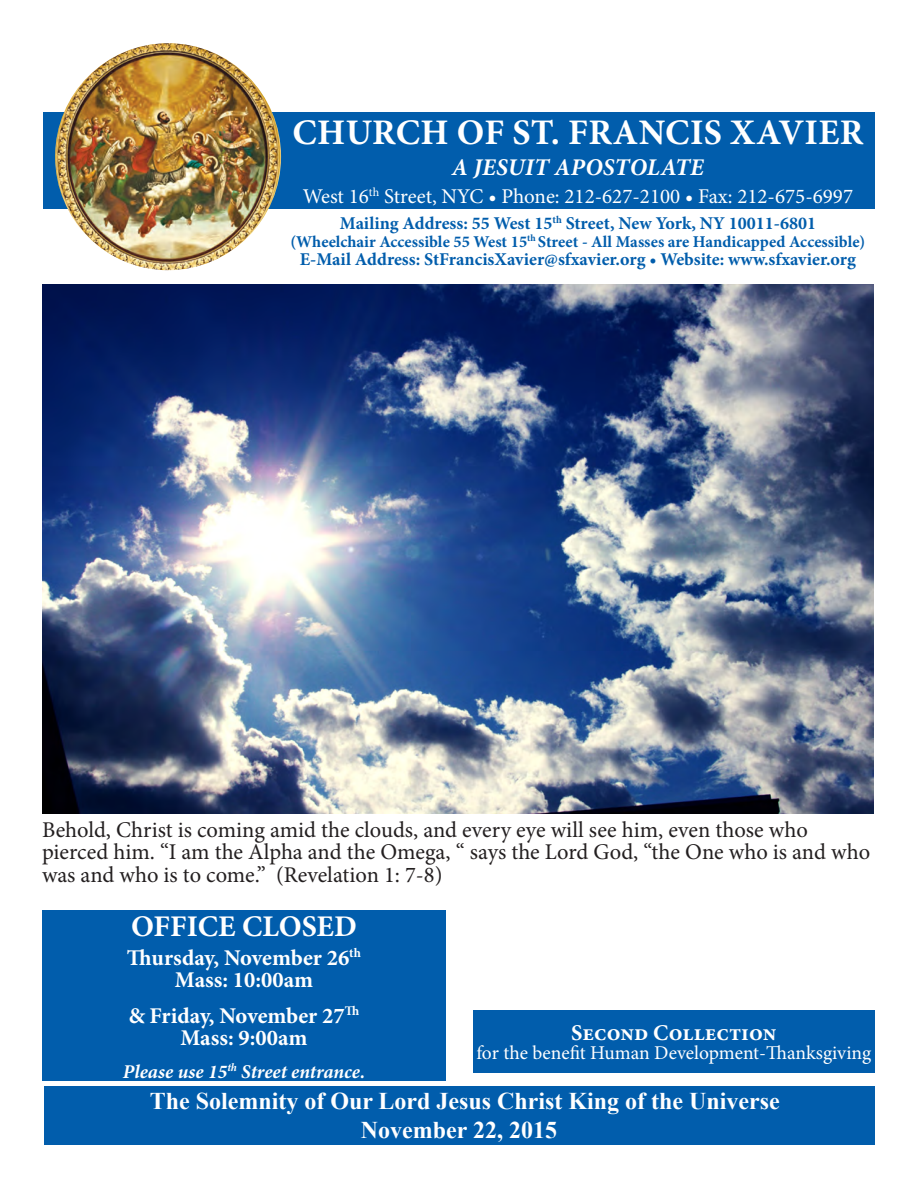
<style>
.page{position:relative;width:918px;height:1188px;background:#fff}
.page>*{position:absolute;margin:0;border:0;box-sizing:border-box;transform-origin:0 0}
.t1{font:700 36px "Minion Pro";letter-spacing:.01em;color:#fff}
.t2{font:700 30px "Minion Pro";color:#fff}
.t3{font:700 24px "Times New Roman";color:#fff}
.t4{font:italic 700 24px "Minion Pro";letter-spacing:.01em;color:#fff}
.t5{font:22.5px/22.2px "Minion Pro";color:#231f20}
.t6{font:700 22.5px "Minion Pro";color:#fff}
.t7{font:21px "Minion Pro";color:#fff}
.t8{font:19.5px "Minion Pro";letter-spacing:-.005em;color:#fff}
.t9{font:italic 700 19.5px "Minion Pro";color:#fff}
.t10{font:700 18px "Minion Pro";color:#015dac}
.t11{font:700 16.5px "Minion Pro";letter-spacing:-.01em;color:#015dac}
</style>
<div class="page">
<div style="left:44px;top:1086px;width:830px;height:59px;background:#015dac"></div>
<div style="left:43px;top:112px;width:832px;height:96px;background:#015dac"></div>
<img style="left:55px;top:43px;width:226px;height:227px">
<div style="left:473px;top:1010px;width:402px;height:62px;background:#015dac"></div>
<img style="left:42px;top:284px;width:831px;height:529px">
<div style="left:42px;top:910px;width:404px;height:171px;background:#015dac"></div>
<p class="t1" style="left:292px;top:107px;width:572px">CHURCH OF ST. FRANCIS XAVIER</p>
<p class="t4" style="left:452px;top:150px;width:254px">A JESUIT APOSTOLATE</p>
<p class="t7" style="left:303px;top:182px;width:552px">West 16<sup>th</sup> Street, NYC • Phone: 212-627-2100 • Fax: 212-675-6997</p>
<p class="t10" style="left:340px;top:211px;width:478px">Mailing Address: 55 West 15<sup>th</sup> Street, New York, NY 10011-6801</p>
<p class="t11" style="left:290px;top:230px;width:576px">(Wheelchair Accessible 55 West 15<sup>th</sup> Street - All Masses are Handicapped Accessible)</p>
<p class="t10" style="left:300px;top:246px;width:558px">E-Mail Address: StFrancisXavier@sfxavier.org • Website: www.sfxavier.org</p>
<p class="t5" style="left:42px;top:819px;width:830px">Behold, Christ is coming amid the clouds, and every eye will see him, even those who pierced him. “I am the Alpha and the Omega, “ says the Lord God, “the One who is and who was and who is to come.” (Revelation 1: 7-8)</p>
<p class="t2" style="left:131px;top:905px;width:227px">OFFICE CLOSED</p>
<p class="t6" style="left:127px;top:942px;width:236px">Thursday, November 26<sup>th</sup></p>
<p class="t6" style="left:175px;top:964px;width:140px">Mass: 10:00am</p>
<p class="t6" style="left:129px;top:1000px;width:232px">&amp; Friday, November 27<sup>Th</sup></p>
<p class="t6" style="left:181px;top:1022px;width:128px">Mass: 9:00am</p>
<p class="t9" style="left:123px;top:1058px;width:244px">Please use 15<sup>th</sup> Street entrance.</p>
<p class="t6" style="left:571px;top:1017px;width:207px">Second Collection</p>
<p class="t8" style="left:476px;top:1040px;width:396px">for the benefit Human Development-Thanksgiving</p>
<p class="t3" style="left:150px;top:1085px;width:632px">The Solemnity of Our Lord Jesus Christ King of the Universe</p>
<p class="t3" style="left:361px;top:1114px;width:198px">November 22, 2015</p>
</div>
